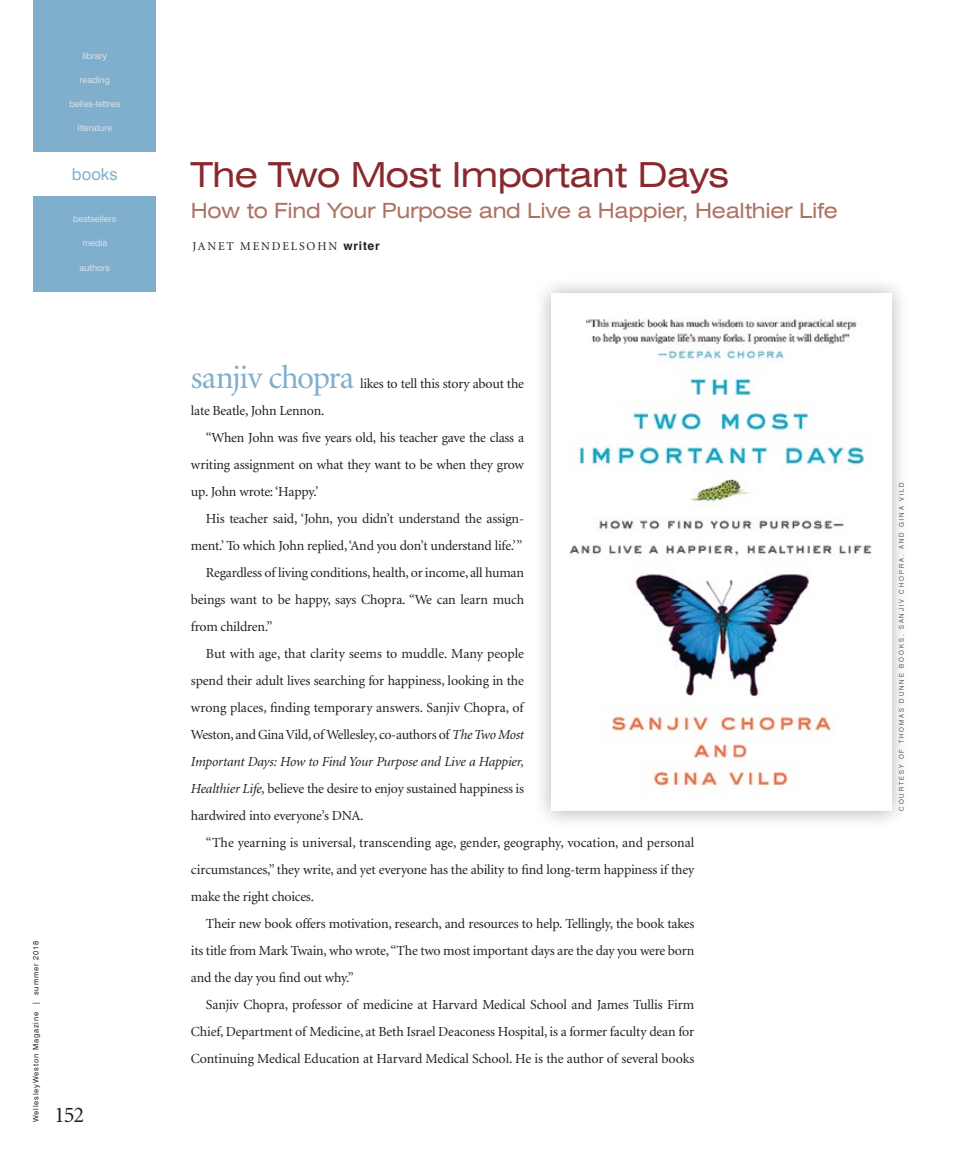
<style>
.page{position:relative;width:972px;height:1161px;background:#fff}
.page>*{position:absolute;margin:0;border:0;box-sizing:border-box;transform-origin:0 0}
.Headline__books{font:expanded 34.5px "Swiss 721 BT";letter-spacing:-.015em;color:#89292d}
.Body_Text_-_no_inden{font:33px "Minion";letter-spacing:-.03em;color:#80aecd}
.t1{font:22.5px "Minion";color:#231f20}
.Subhead_-_main__book{font:expanded 21px "Swiss 721 BT";letter-spacing:-.015em;color:#ad7263}
.t2{font:16.5px "Swiss 721 BT";color:#80aecd}
.Body_Text{font:13.8px/27px "Minion";letter-spacing:-.015em;color:#231f20;text-align:justify}
.Body_Text_-_no_inden-2{font:13.8px "Minion";letter-spacing:-.015em;color:#231f20}
.Byline_-_name__dept{font:12px "Minion";letter-spacing:.15em;color:#231f20}
.t3{font:9px "Swiss 721 BT";color:#d5e1ec}
.t4{font:7.5px "Swiss 721 BT";letter-spacing:.11em;color:#231f20}
.Photo_Credit{font:300 6.3px "Swiss 721 BT";letter-spacing:.3em;color:#231f20}
.s1{font-family:"Swiss 721 BT";font-weight:700}
.s2{font-style:italic}
</style>
<div class="page">
<div style="left:33px;top:0;width:123px;height:292px;background:#80aecd"></div>
<div style="left:33px;top:152px;width:124px;height:44px;background:#fff"></div>
<div style="left:533px;top:275px;width:376px;height:554px;background:#231f20;opacity:.35"></div>
<img style="left:551px;top:293px;width:340px;height:518px">
<p class="t3" style="left:82px;top:50px;width:26px">library</p>
<p class="t3" style="left:79px;top:74px;width:32px">reading</p>
<p class="t3" style="left:69px;top:99px;width:52px">belles-lettres</p>
<p class="t3" style="left:77px;top:123px;width:36px">literature</p>
<p class="t2" style="left:72px;top:164px;width:47px">books</p>
<p class="Headline__books" style="left:191px;top:154px;width:539px">The Two Most Important Days</p>
<p class="Subhead_-_main__book" style="left:191px;top:198px;width:648px">How to Find Your Purpose and Live a Happier, Healthier Life</p>
<p class="Byline_-_name__dept" style="left:193px;top:240px;width:189px">JANET MENDELSOHN <span class="s1">writer</span></p>
<p class="t3" style="left:73px;top:213px;width:45px">bestsellers</p>
<p class="t3" style="left:82px;top:238px;width:26px">media</p>
<p class="t3" style="left:80px;top:262px;width:32px">authors</p>
<p class="t4" style="left:31px;top:1122px;width:183px;rotate:-90deg">WellesleyWeston Magazine | summer 2018</p>
<h3 class="t1" style="left:54px;top:1104px;width:32px">152</h3>
<p class="Body_Text_-_no_inden" style="left:191px;top:361px;width:165px">sanjiv chopra</p>
<p class="Body_Text_-_no_inden-2" style="left:360px;top:377px;width:165px">likes to tell this story about the</p>
<p class="Body_Text_-_no_inden-2" style="left:191px;top:404px;width:135px">late Beatle, John Lennon.</p>
<p class="Body_Text" style="left:191px;top:424px;width:335px;text-indent:15px">“When John was five years old, his teacher gave the class a writing assignment on what they want to be when they grow up. John wrote: ‘Happy.’</p>
<p class="Body_Text" style="left:191px;top:505px;width:335px;text-align:right">His teacher said, ‘John, you didn’t understand the assign&shy;ment.’ To which John replied, ‘And you don’t understand life.’”</p>
<p class="Body_Text" style="left:191px;top:559px;width:335px;text-indent:15px">Regardless of living conditions, health, or income, all human beings want to be happy, says Chopra. “We can learn much from children.”</p>
<p class="Body_Text" style="left:191px;top:640px;width:335px;text-indent:15px">But with age, that clarity seems to muddle. Many people spend their adult lives searching for happiness, looking in the wrong places, finding temporary answers. Sanjiv Chopra, of Weston, and Gina Vild, of Wellesley, co-authors of <span class="s2">The Two Most Important Days: How to Find Your Purpose and Live a Happier, Healthier Life,</span> believe the desire to enjoy sustained happiness is hardwired into everyone’s DNA.</p>
<p class="Body_Text" style="left:191px;top:829px;width:505px;text-indent:15px">“The yearning is universal, transcending age, gender, geography, vocation, and personal circumstances,” they write, and yet everyone has the ability to find long-term happiness if they make the right choices.</p>
<p class="Body_Text" style="left:191px;top:910px;width:505px;text-indent:15px">Their new book offers motivation, research, and resources to help. Tellingly, the book takes its title from Mark Twain, who wrote, “The two most important days are the day you were born and the day you find out why.”</p>
<p class="Body_Text" style="left:191px;top:991px;width:505px;text-indent:15px">Sanjiv Chopra, professor of medicine at Harvard Medical School and James Tullis Firm Chief, Department of Medicine, at Beth Israel Deaconess Hospital, is a former faculty dean for Continuing Medical Education at Harvard Medical School. He is the author of several books</p>
<p class="Photo_Credit" style="left:898px;top:811px;width:330px;rotate:-90deg">COURTESY OF THOMAS DUNNE BOOKS, SANJIV CHOPRA, AND GINA VILD</p>
</div>
